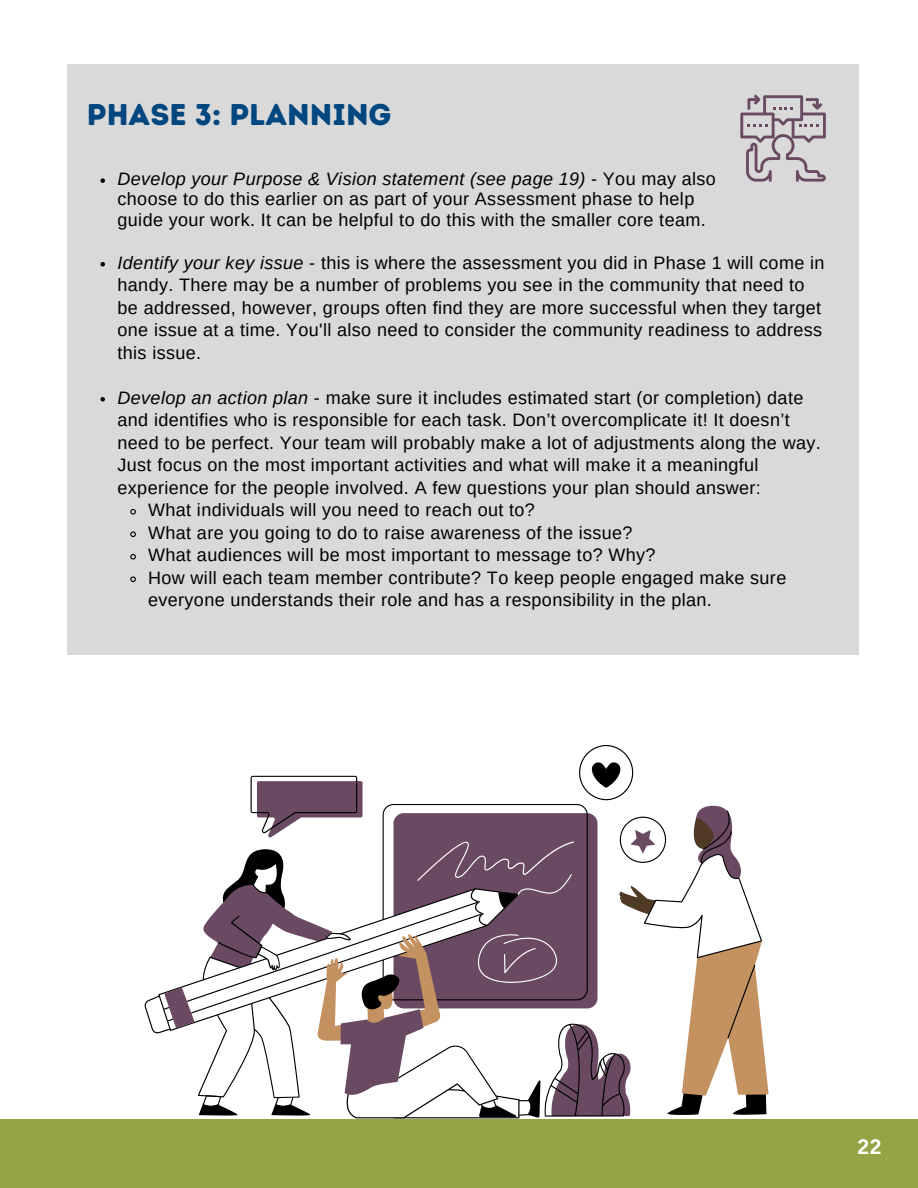
<style>
.page{position:relative;width:918px;height:1188px;background:#fff}
.page>*{position:absolute;margin:0;border:0;box-sizing:border-box;transform-origin:0 0}
.t1{font:30px "Intro Rust Base";color:#00467f}
.t2{font:700 21px "Arimo";color:#fff}
.t3{font:18px/22.5px "Arimo";letter-spacing:.02em;color:#000}
.s1{font-style:italic}
</style>
<div class="page">
<div style="left:0;top:1119px;width:918px;height:69px;background:#94a545"></div>
<div style="left:67px;top:65px;width:791px;height:589px;background:#d9d9d9"></div>
<svg style="left:740px;top:94px;width:86px;height:88px"></svg>
<svg style="left:145px;top:745px;width:624px;height:373px"></svg>
<svg style="left:100px;top:262px;width:5px;height:5px"></svg>
<svg style="left:100px;top:397px;width:5px;height:5px"></svg>
<svg style="left:130px;top:509px;width:6px;height:6px"></svg>
<svg style="left:130px;top:531px;width:6px;height:6px"></svg>
<svg style="left:130px;top:554px;width:6px;height:6px"></svg>
<svg style="left:130px;top:576px;width:6px;height:6px"></svg>
<svg style="left:100px;top:178px;width:5px;height:5px"></svg>
<p class="t1" style="left:87px;top:97px;width:306px">PHASE 3: PLANNING</p>
<p class="t3" style="left:118px;top:169px;width:600px;line-height:20.2px"><span class="s1">Develop your Purpose &amp; Vision statement (see page 19)</span> - You may also choose to do this earlier on as part of your Assessment phase to help guide your work. It can be helpful to do this with the smaller core team.</p>
<p class="t3" style="left:118px;top:251px;width:708px"><span class="s1">Identify your key issue</span> - this is where the assessment you did in Phase 1 will come in handy. There may be a number of problems you see in the community that need to be addressed, however, groups often find they are more successful when they target one issue at a time. You'll also need to consider the community readiness to address this issue.</p>
<p class="t3" style="left:118px;top:386px;width:705px"><span class="s1">Develop an action plan</span> - make sure it includes estimated start (or completion) date and identifies who is responsible for each task. Don’t overcomplicate it! It doesn’t need to be perfect. Your team will probably make a lot of adjustments along the way.<br>Just focus on the most important activities and what will make it a meaningful experience for the people involved. A few questions your plan should answer:</p>
<p class="t3" style="left:148px;top:499px;width:388px">What individuals will you need to reach out to?</p>
<p class="t3" style="left:148px;top:521px;width:486px">What are you going to do to raise awareness of the issue?</p>
<p class="t3" style="left:148px;top:544px;width:509px">What audiences will be most important to message to? Why?</p>
<p class="t3" style="left:148px;top:566px;width:640px">How will each team member contribute? To keep people engaged make sure everyone understands their role and has a responsibility in the plan.</p>
<p class="t2" style="left:858px;top:1135px;width:25px">22</p>
</div>
